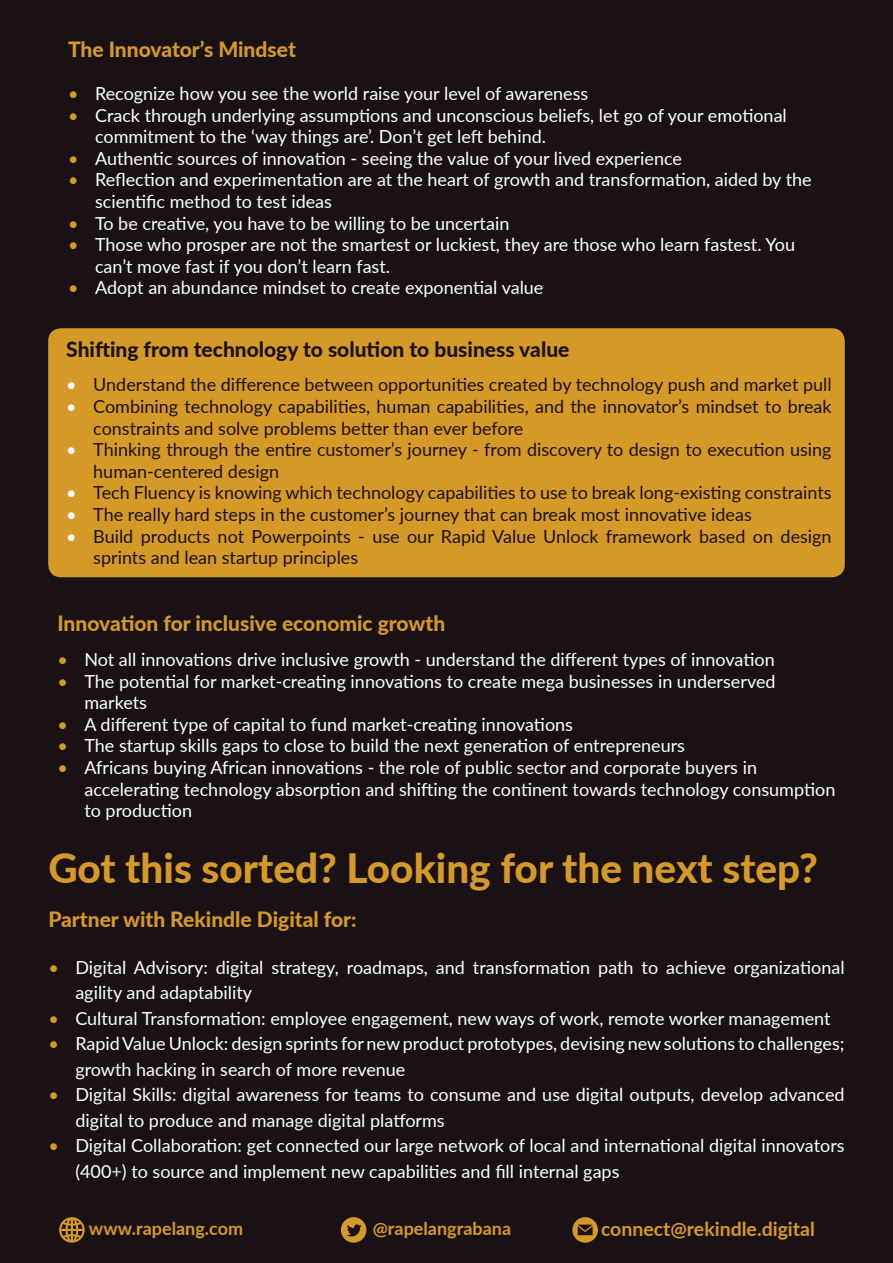
<style>
.page{position:relative;width:893px;height:1263px;background:#1a1114}
.page>*{position:absolute;margin:0;border:0;box-sizing:border-box;transform-origin:0 0}
.t1{font:800 40.5px "Lato";color:#d59928}
.t2{font:800 21px "Lato";color:#d59928}
.t3{font:800 21px "Lato";color:#1a1114}
.t4{font:700 19.5px "Lato";color:#d59928}
.t5{font:18px/21.6px "Lato";color:#fff}
.t6{font:18px/21.6px "Lato";color:#1a1114}
.t7{font:700 18px "Lato";color:#d59928}
.s1{color:#d59928}
.s2{color:#fff}
</style>
<div class="page">
<svg style="left:341px;top:1217px;width:25px;height:26px"></svg>
<svg style="left:572px;top:1217px;width:26px;height:26px"></svg>
<svg style="left:59px;top:1217px;width:26px;height:26px"></svg>
<div style="left:48px;top:328px;width:797px;height:249px;background:#d59928;border-radius:13px"></div>
<p class="t2" style="left:68px;top:41px;width:229px">The Innovator’s Mindset</p>
<p class="t5" style="left:68px;top:82px;width:522px"><span class="s1">•</span> Recognize how you see the world raise your level of awareness</p>
<p class="t5" style="left:95px;top:103px;width:693px;text-indent:-27px"><span class="s1">•</span> Crack through underlying assumptions and unconscious beliefs, let go of your emotional commitment to the ‘way things are’. Don’t get left behind.</p>
<p class="t5" style="left:68px;top:147px;width:615px"><span class="s1">•</span> Authentic sources of innovation - seeing the value of your lived experience</p>
<p class="t5" style="left:95px;top:168px;width:718px;text-indent:-27px"><span class="s1">•</span> Reflection and experimentation are at the heart of growth and transformation, aided by the scientific method to test ideas</p>
<p class="t5" style="left:68px;top:211px;width:443px"><span class="s1">•</span> To be creative, you have to be willing to be uncertain</p>
<p class="t5" style="left:95px;top:233px;width:701px;text-indent:-27px"><span class="s1">•</span> Those who prosper are not the smartest or luckiest, they are those who learn fastest. You can’t move fast if you don’t learn fast.</p>
<p class="t5" style="left:68px;top:276px;width:477px"><span class="s1">•</span> Adopt an abundance mindset to create exponential value</p>
<p class="t3" style="left:66px;top:334px;width:505px">Shifting from technology to solution to business value</p>
<p class="t6" style="left:66px;top:373px;width:767px"><span class="s2">•</span> Understand the difference between opportunities created by technology push and market pull</p>
<p class="t6" style="left:93px;top:395px;width:740px;text-indent:-27px"><span class="s2">•</span> Combining technology capabilities, human capabilities, and the innovator’s mindset to break constraints and solve problems better than ever before</p>
<p class="t6" style="left:93px;top:438px;width:740px;text-indent:-27px"><span class="s2">•</span> Thinking through the entire customer’s journey - from discovery to design to execution using human-centered design</p>
<p class="t6" style="left:66px;top:481px;width:767px"><span class="s2">•</span> Tech Fluency is knowing which technology capabilities to use to break long-existing constraints</p>
<p class="t6" style="left:66px;top:503px;width:687px"><span class="s2">•</span> The really hard steps in the customer’s journey that can break most innovative ideas</p>
<p class="t6" style="left:93px;top:524px;width:740px;text-indent:-27px"><span class="s2">•</span> Build products not Powerpoints - use our Rapid Value Unlock framework based on design sprints and lean startup principles</p>
<p class="t2" style="left:57px;top:608px;width:389px">Innovation for inclusive economic growth</p>
<p class="t5" style="left:57px;top:648px;width:719px"><span class="s1">•</span> Not all innovations drive inclusive growth - understand the different types of innovation</p>
<p class="t5" style="left:84px;top:669px;width:693px;text-indent:-27px"><span class="s1">•</span> The potential for market-creating innovations to create mega businesses in underserved markets</p>
<p class="t5" style="left:57px;top:713px;width:517px"><span class="s1">•</span> A different type of capital to fund market-creating innovations</p>
<p class="t5" style="left:57px;top:734px;width:629px"><span class="s1">•</span> The startup skills gaps to close to build the next generation of entrepreneurs</p>
<p class="t5" style="left:84px;top:756px;width:752px;text-indent:-27px"><span class="s1">•</span> Africans buying African innovations - the role of public sector and corporate buyers in accelerating technology absorption and shifting the continent towards technology consumption to production</p>
<h1 class="t1" style="left:48px;top:838px;width:771px">Got this sorted? Looking for the next step?</h1>
<p class="t2" style="left:48px;top:910px;width:310px">Partner with Rekindle Digital for:</p>
<p class="t5" style="left:75px;top:954px;width:771px;line-height:25.5px;text-indent:-27px"><span class="s1">•</span> Digital Advisory: digital strategy, roadmaps, and transformation path to achieve organizational agility and adaptability</p>
<p class="t5" style="left:48px;top:1007px;width:784px"><span class="s1">•</span> Cultural Transformation: employee engagement, new ways of work, remote worker management</p>
<p class="t5" style="left:75px;top:1030px;width:771px;line-height:25.5px;text-indent:-27px"><span class="s1">•</span> Rapid Value Unlock: design sprints for new product prototypes, devising new solutions to challenges; growth hacking in search of more revenue</p>
<p class="t5" style="left:75px;top:1081px;width:771px;line-height:25.5px;text-indent:-27px"><span class="s1">•</span> Digital Skills: digital awareness for teams to consume and use digital outputs, develop advanced digital to produce and manage digital platforms</p>
<p class="t5" style="left:75px;top:1132px;width:771px;line-height:25.5px;text-indent:-27px"><span class="s1">•</span> Digital Collaboration: get connected our large network of local and international digital innovators (400+) to source and implement new capabilities and fill internal gaps</p>
<p class="t7" style="left:89px;top:1221px;width:156px">www.rapelang.com</p>
<p class="t7" style="left:373px;top:1221px;width:140px">@rapelangrabana</p>
<p class="t4" style="left:601px;top:1222px;width:215px">connect@rekindle.digital</p>
</div>
